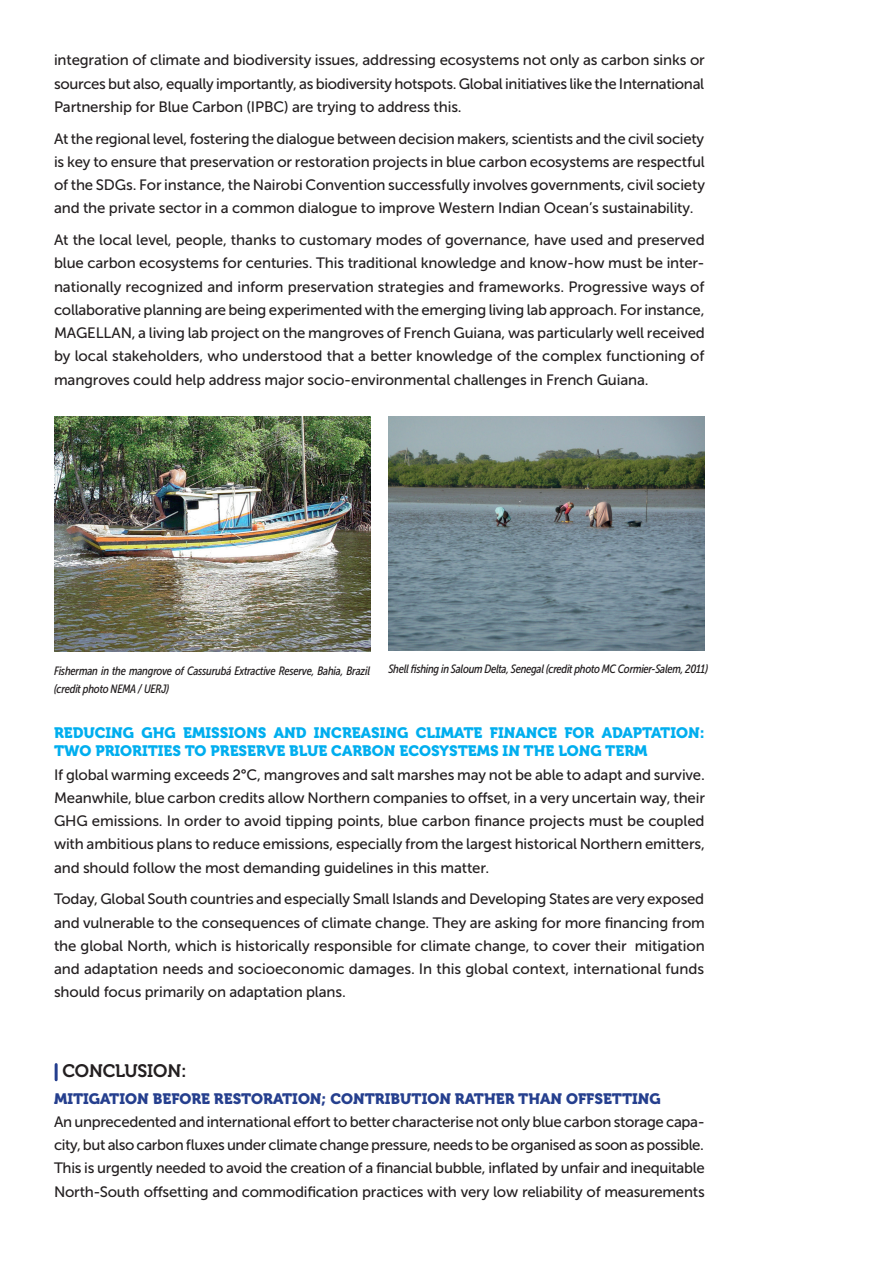
<style>
.page{position:relative;width:893px;height:1263px;background:#fff}
.page>*{position:absolute;margin:0;border:0;box-sizing:border-box;transform-origin:0 0}
.t1{font:18px "Museo 700";letter-spacing:-.01em;color:#231f20}
.t2{font:15px/23.2px "Museo Sans 500";letter-spacing:-.01em;color:#231f20;text-align:justify}
.t3{font:15px/18px "Museo 900";color:#00aeef}
.t4{font:15px "Museo 900";color:#253f8e}
.t5{font:italic 12px/18px "Museo Sans Cond 500";letter-spacing:-.025em;color:#231f20}
</style>
<div class="page">
<img style="left:54px;top:416px;width:316px;height:236px">
<img style="left:388px;top:416px;width:317px;height:234px">
<hr style="left:55px;top:1064px;width:3px;height:16px;background:#253f8e">
<p class="t2" style="left:54px;top:49px;width:652px">integration of climate and biodiversity issues, addressing ecosystems not only as carbon sinks or sources but also, equally importantly, as biodiversity hotspots. Global initiatives like the International Partnership for Blue Carbon (IPBC) are trying to address this.</p>
<p class="t2" style="left:54px;top:127px;width:652px">At the regional level, fostering the dialogue between decision makers, scientists and the civil society is key to ensure that preservation or restoration projects in blue carbon ecosystems are respectful of the SDGs. For instance, the Nairobi Convention successfully involves governments, civil society and the private sector in a common dialogue to improve Western Indian Ocean’s sustainability.</p>
<p class="t2" style="left:54px;top:228px;width:652px">At the local level, people, thanks to customary modes of governance, have used and preserved blue carbon ecosystems for centuries. This traditional knowledge and know-how must be inter&shy;nationally recognized and inform preservation strategies and frameworks. Progressive ways of collaborative planning are being experimented with the emerging living lab approach. For instance, MAGELLAN, a living lab project on the mangroves of French Guiana, was particularly well received by local stakeholders, who understood that a better knowledge of the complex functioning of mangroves could help address major socio-environmental challenges in French Guiana.</p>
<p class="t5" style="left:54px;top:662px;width:318px">Fisherman in the mangrove of Cassurubá Extractive Reserve, Bahia, Brazil (credit photo NEMA / UERJ)</p>
<p class="t5" style="left:388px;top:660px;width:321px">Shell fishing in Saloum Delta, Senegal (credit photo MC Cormier-Salem, 2011)</p>
<p class="t3" style="left:54px;top:724px;width:652px">REDUCING GHG EMISSIONS AND INCREASING CLIMATE FINANCE FOR ADAPTATION:<br>TWO PRIORITIES TO PRESERVE BLUE CARBON ECOSYSTEMS IN THE LONG TERM</p>
<p class="t2" style="left:54px;top:763px;width:652px">If global warming exceeds 2°C, mangroves and salt marshes may not be able to adapt and survive.<br>Meanwhile, blue carbon credits allow Northern companies to offset, in a very uncertain way, their GHG emissions. In order to avoid tipping points, blue carbon finance projects must be coupled with ambitious plans to reduce emissions, especially from the largest historical Northern emitters, and should follow the most demanding guidelines in this matter.</p>
<p class="t2" style="left:54px;top:888px;width:652px">Today, Global South countries and especially Small Islands and Developing States are very exposed and vulnerable to the consequences of climate change. They are asking for more financing from the global North, which is historically responsible for climate change, to cover their mitigation and adaptation needs and socioeconomic damages. In this global context, international funds should focus primarily on adaptation plans.</p>
<p class="t1" style="left:63px;top:1061px;width:126px">CONCLUSION:</p>
<p class="t4" style="left:54px;top:1090px;width:608px">MITIGATION BEFORE RESTORATION; CONTRIBUTION RATHER THAN OFFSETTING</p>
<p class="t2" style="left:54px;top:1110px;width:652px">An unprecedented and international effort to better characterise not only blue carbon storage capa&shy;city, but also carbon fluxes under climate change pressure, needs to be organised as soon as possible.<br>This is urgently needed to avoid the creation of a financial bubble, inflated by unfair and inequitable North-South offsetting and commodification practices with very low reliability of measurements</p>
</div>
